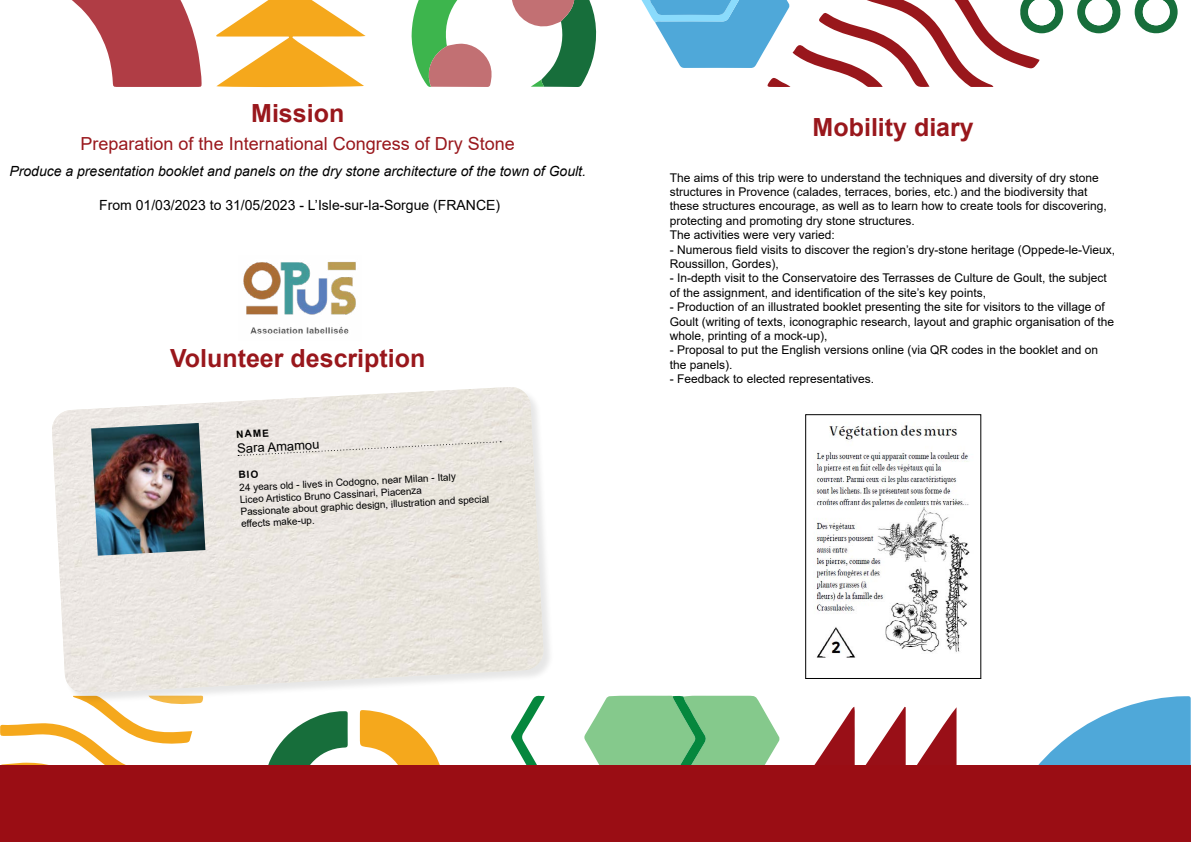
<style>
.page{position:relative;width:1191px;height:842px;background:#fff}
.page>*{position:absolute;margin:0;border:0;box-sizing:border-box;transform-origin:0 0}
.t1{font:700 25px "Arial";color:#99171c}
.t2{font:18px "Arial";color:#99171c}
.t3{font:italic 14px "Arial";color:#000}
.t4{font:14px "Arial";color:#000}
.t5{font:13px "Arial";color:#000}
.t6{font:12px/14.4px "Arial";color:#000}
.t7{font:10px/12px "Arial";color:#000}
.t8{font:700 10px "Arial";color:#000}
</style>
<div class="page">
<svg style="left:1038px;top:696px;width:153px;height:69px"></svg>
<svg style="left:814px;top:707px;width:142px;height:58px"></svg>
<svg style="left:268px;top:711px;width:80px;height:54px"></svg>
<svg style="left:360px;top:710px;width:80px;height:55px"></svg>
<svg style="left:0;top:704px;width:193px;height:61px"></svg>
<svg style="left:511px;top:695px;width:268px;height:70px"></svg>
<div style="left:0;top:765px;width:1191px;height:77px;background:#9a0d14"></div>
<svg style="left:72px;top:0;width:130px;height:87px"></svg>
<svg style="left:216px;top:0;width:149px;height:88px"></svg>
<svg style="left:411px;top:0;width:186px;height:87px"></svg>
<svg style="left:641px;top:0;width:422px;height:87px"></svg>
<svg style="left:1134px;top:0;width:43px;height:34px"></svg>
<svg style="left:1077px;top:0;width:44px;height:34px"></svg>
<div style="left:52px;top:387px;width:502px;height:317px;background:#000;opacity:.1"></div>
<img style="left:52px;top:387px;width:492px;height:307px">
<img style="left:91px;top:423px;width:114px;height:133px">
<svg style="left:238px;top:441px;width:263px;height:15px;background:#e6e2dc"></svg>
<img style="left:815px;top:425px;width:155px;height:233px">
<div style="left:805px;top:414px;width:176px;height:265px;border:1px solid #000"></div>
<img style="left:243px;top:262px;width:113px;height:72px">
<svg style="left:239px;top:470px;width:19px;height:8px"></svg>
<h1 class="t1" style="left:251px;top:95px;width:95px">Mission</h1>
<h2 class="t2" style="left:81px;top:132px;width:436px">Preparation of the International Congress of Dry Stone</h2>
<p class="t3" style="left:9px;top:162px;width:578px">Produce a presentation booklet and panels on the dry stone architecture of the town of Goult.</p>
<p class="t4" style="left:99px;top:195px;width:402px">From 01/03/2023 to 31/05/2023 - L’Isle-sur-la-Sorgue (FRANCE)</p>
<h1 class="t1" style="left:170px;top:340px;width:257px">Volunteer description</h1>
<p class="t8" style="left:236px;top:427px;width:34px;rotate:-3deg">NAME</p>
<p class="t5" style="left:237px;top:440px;width:84px;rotate:-3deg">Sara Amamou</p>
<p class="t7" style="left:239px;top:482px;width:251px;rotate:-3deg">24 years old - lives in Codogno, near Milan - Italy<br>Liceo Artistico Bruno Cassinari, Piacenza<br>Passionate about graphic design, illustration and special eff ects make-up.</p>
<h1 class="t1" style="left:812px;top:109px;width:163px">Mobility diary</h1>
<p class="t6" style="left:670px;top:170px;width:438px">The aims of this trip were to understand the techniques and diversity of dry stone structures in Provence (calades, terraces, bories, etc.) and the biodiversity that these structures encourage, as well as to learn how to create tools for discovering, protecting and promoting dry stone structures.<br>The activities were very varied:</p>
<p class="t6" style="left:670px;top:242px;width:447px">- Numerous field visits to discover the region’s dry-stone heritage (Oppede-le-Vieux,<br>Roussillon, Gordes),</p>
<p class="t6" style="left:670px;top:271px;width:438px">- In-depth visit to the Conservatoire des Terrasses de Culture de Goult, the subject of the assignment, and identification of the site’s key points,</p>
<p class="t6" style="left:670px;top:300px;width:446px">- Production of an illustrated booklet presenting the site for visitors to the village of<br>Goult (writing of texts, iconographic research, layout and graphic organisation of the whole, printing of a mock-up),</p>
<p class="t6" style="left:670px;top:343px;width:430px">- Proposal to put the English versions online (via QR codes in the booklet and on the panels).</p>
<p class="t6" style="left:670px;top:372px;width:206px">- Feedback to elected representatives.</p>
</div>
